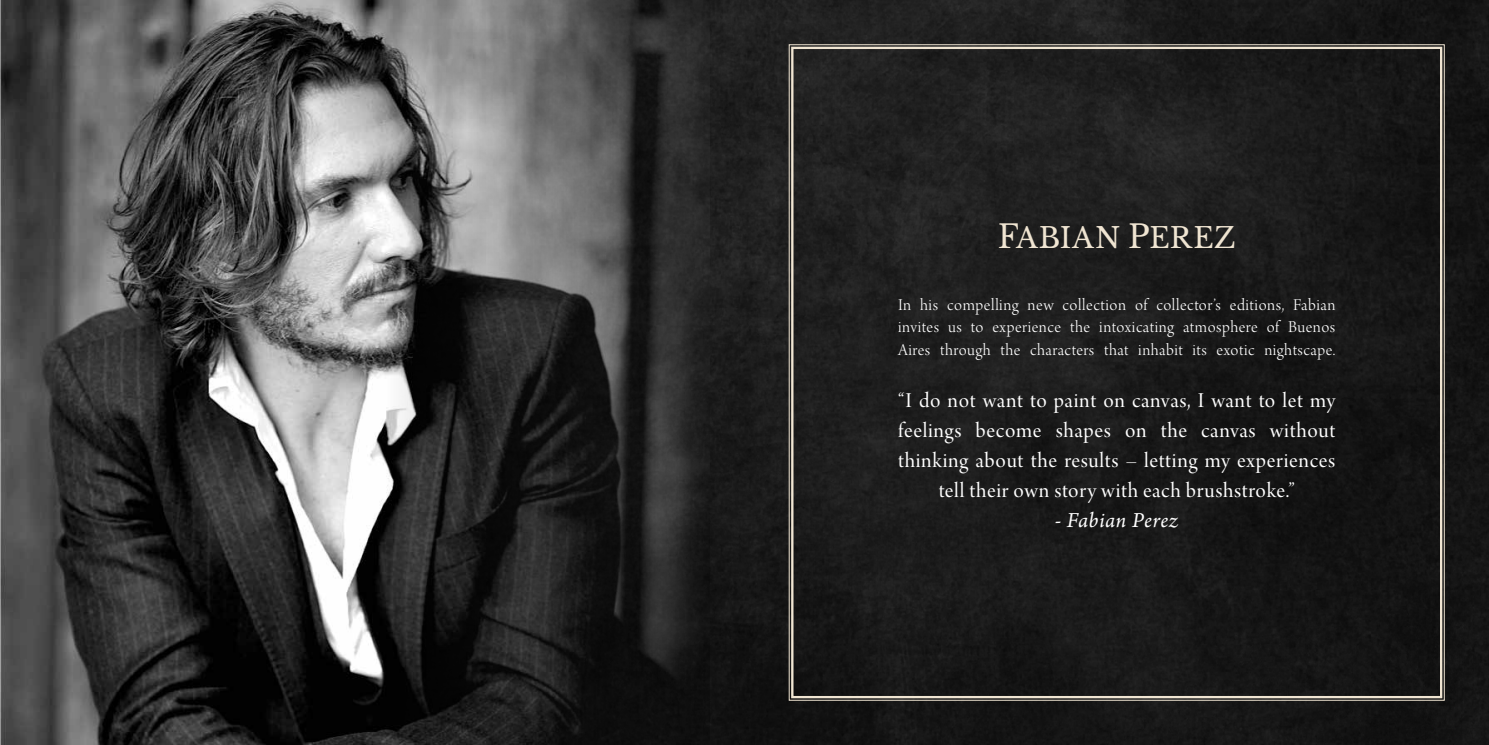
<style>
.page{position:relative;width:1489px;height:745px;background:#fff}
.page>*{position:absolute;margin:0;border:0;box-sizing:border-box;transform-origin:0 0}
.t1{font:28px "Libre Baskerville";letter-spacing:.035em;color:#f0e5d2}
.t2{font:22.5px/30px "Arno Pro Display";letter-spacing:.03em;color:#fff;text-align:center}
.t3{font:italic 22.5px "Arno Pro";letter-spacing:.025em;color:#fff}
.t4{font:17.5px/22.5px "Arno Pro Light Display";letter-spacing:.03em;color:#fff;text-align:justify}
.s1{font-size:31.5px}
</style>
<div class="page">
<img style="left:709px;top:0;width:779px;height:744px">
<img style="left:0;top:0;width:709px;height:744px">
<svg style="left:788px;top:44px;width:656px;height:656px;background:#1e1e1d"></svg>
<h1 class="t1" style="left:997px;top:221px;width:239px"><span class="s1">F</span>ABIAN <span class="s1">P</span>EREZ</h1>
<p class="t4" style="left:898px;top:294px;width:439px">In his compelling new collection of collector’s editions, Fabian invites us to experience the intoxicating atmosphere of Buenos Aires through the characters that inhabit its exotic nightscape.</p>
<p class="t2" style="left:898px;top:387px;width:439px">“I do not want to paint on canvas, I want to let my feelings become shapes on the canvas without thinking about the results – letting my experiences tell their own story with each brushstroke.”</p>
<p class="t3" style="left:1054px;top:507px;width:125px">- Fabian Perez</p>
</div>
